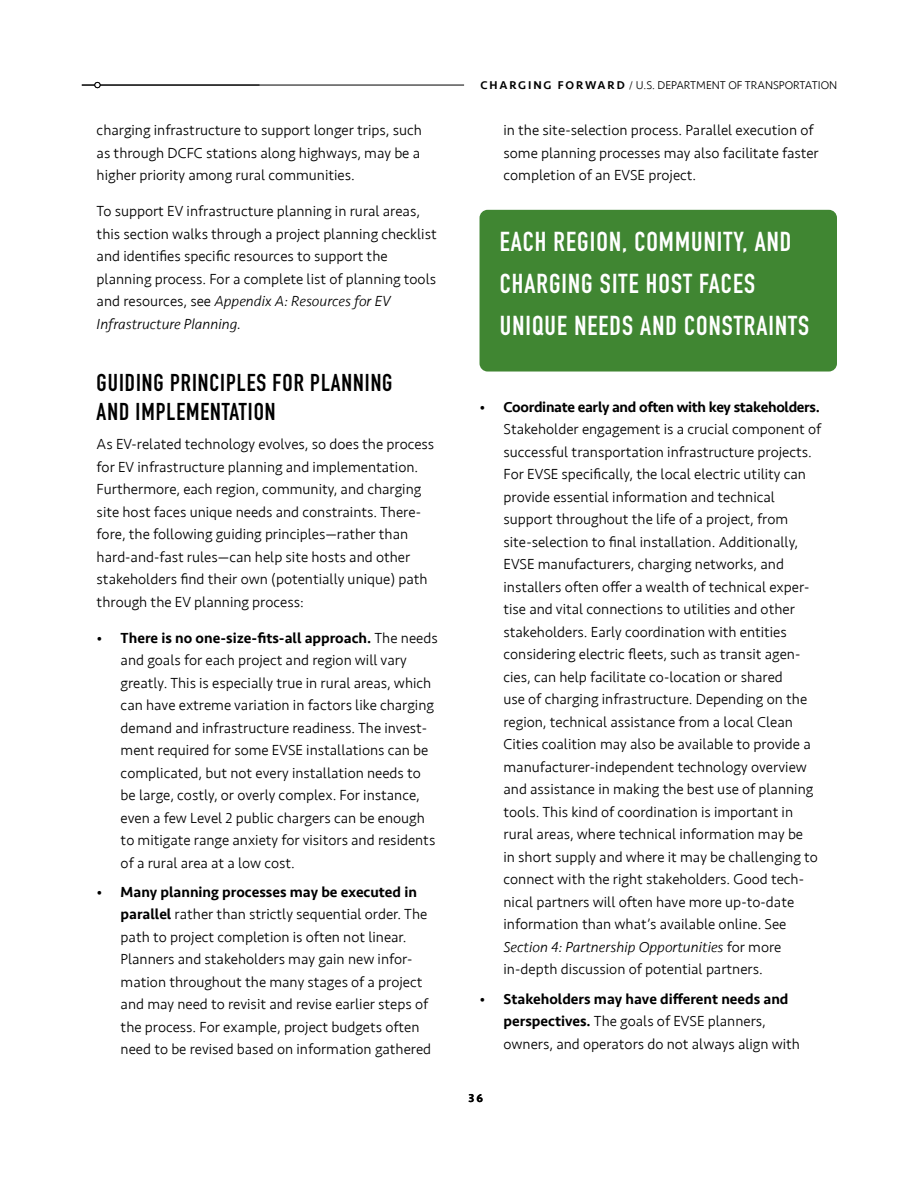
<style>
.page{position:relative;width:918px;height:1188px;background:#fff}
.page>*{position:absolute;margin:0;border:0;box-sizing:border-box;transform-origin:0 0}
.t1{font:700 27px/42px "DIN Condensed";letter-spacing:.04em;color:#fff}
.t2{font:700 24px/28.8px "DIN Condensed";letter-spacing:.04em;color:#000}
.t3{font:300 15px/22.5px "Seravek";color:#000}
.t4{font:500 12px "Seravek";color:#000}
.t5{font:300 11.7px "Seravek";color:#000}
.s1{font-style:italic}
.s2{font-weight:500}
.s3{font-family:"Minion Pro";font-weight:400}
</style>
<div class="page">
<hr style="left:82px;top:85px;width:382px;height:1px;background:#000">
<svg style="left:94px;top:82px;width:6px;height:6px"></svg>
<div style="left:480px;top:210px;width:357px;height:162px;background:#408632;border-radius:8px"></div>
<p class="t3" style="left:97px;top:119px;width:327px">charging infrastructure to support longer trips, such as through DCFC stations along highways, may be a higher priority among rural communities.</p>
<p class="t3" style="left:97px;top:200px;width:342px">To support EV infrastructure planning in rural areas, this section walks through a project planning checklist and identifies specific resources to support the planning process. For a complete list of planning tools and resources, see <span class="s1">Appendix A: Resources for EV Infrastructure Planning.</span></p>
<h2 class="t2" style="left:97px;top:368px;width:297px">GUIDING PRINCIPLES FOR PLANNING<br>AND IMPLEMENTATION</h2>
<p class="t3" style="left:97px;top:433px;width:339px">As EV-related technology evolves, so does the process for EV infrastructure planning and implementation.<br>Furthermore, each region, community, and charging site host faces unique needs and constraints. There&shy;fore, the following guiding principles—rather than hard-and-fast rules—can help site hosts and other stakeholders find their own (potentially unique) path through the EV planning process:</p>
<p class="t3" style="left:121px;top:627px;width:319px;text-indent:-24px">• <span class="s2">There is no one-size-fits-all approach.</span> The needs and goals for each project and region will vary greatly. This is especially true in rural areas, which can have extreme variation in factors like charging demand and infrastructure readiness. The invest&shy;ment required for some EVSE installations can be complicated, but not every installation needs to be large, costly, or overly complex. For instance, even a few Level 2 public chargers can be enough to mitigate range anxiety for visitors and residents of a rural area at a low cost.</p>
<p class="t3" style="left:121px;top:881px;width:312px;text-indent:-24px">• <span class="s2">Many planning processes may be executed in parallel</span> rather than strictly sequential order. The path to project completion is often not linear.<br>Planners and stakeholders may gain new infor&shy;mation throughout the many stages of a project and may need to revisit and revise earlier steps of the process. For example, project budgets often need to be revised based on information gathered</p>
<p class="t5" style="left:480px;top:78px;width:358px"><span class="s2">C H A RG I N G F O RWA R D</span> <span class="s3">/</span> U.S. DEPARTMENT OF TRANSPORTATION</p>
<p class="t3" style="left:504px;top:119px;width:317px">in the site-selection process. Parallel execution of some planning processes may also facilitate faster completion of an EVSE project.</p>
<p class="t1" style="left:500px;top:220px;width:311px">EACH REGION, COMMUNITY, AND<br>CHARGING SITE HOST FACES<br>UNIQUE NEEDS AND CONSTRAINTS</p>
<p class="t3" style="left:504px;top:396px;width:319px;text-indent:-24px">• <span class="s2">Coordinate early and often with key stakeholders.<br></span>Stakeholder engagement is a crucial component of successful transportation infrastructure projects.<br>For EVSE specifically, the local electric utility can provide essential information and technical support throughout the life of a project, from site-selection to final installation. Additionally, EVSE manufacturers, charging networks, and installers often offer a wealth of technical exper&shy;tise and vital connections to utilities and other stakeholders. Early coordination with entities considering electric fleets, such as transit agen&shy;cies, can help facilitate co-location or shared<br>use of charging infrastructure. Depending on the region, technical assistance from a local Clean Cities coalition may also be available to provide a manufacturer-independent technology overview and assistance in making the best use of planning tools. This kind of coordination is important in rural areas, where technical information may be<br>in short supply and where it may be challenging to connect with the right stakeholders. Good tech&shy;nical partners will often have more up-to-date information than what’s available online. See <span class="s1">Section 4: Partnership Opportunities</span> for more in-depth discussion of potential partners.</p>
<p class="t3" style="left:504px;top:988px;width:298px;text-indent:-24px">• <span class="s2">Stakeholders may have different needs and perspectives.</span> The goals of EVSE planners, owners, and operators do not always align with</p>
<p class="t4" style="left:469px;top:1091px;width:16px">36</p>
</div>
